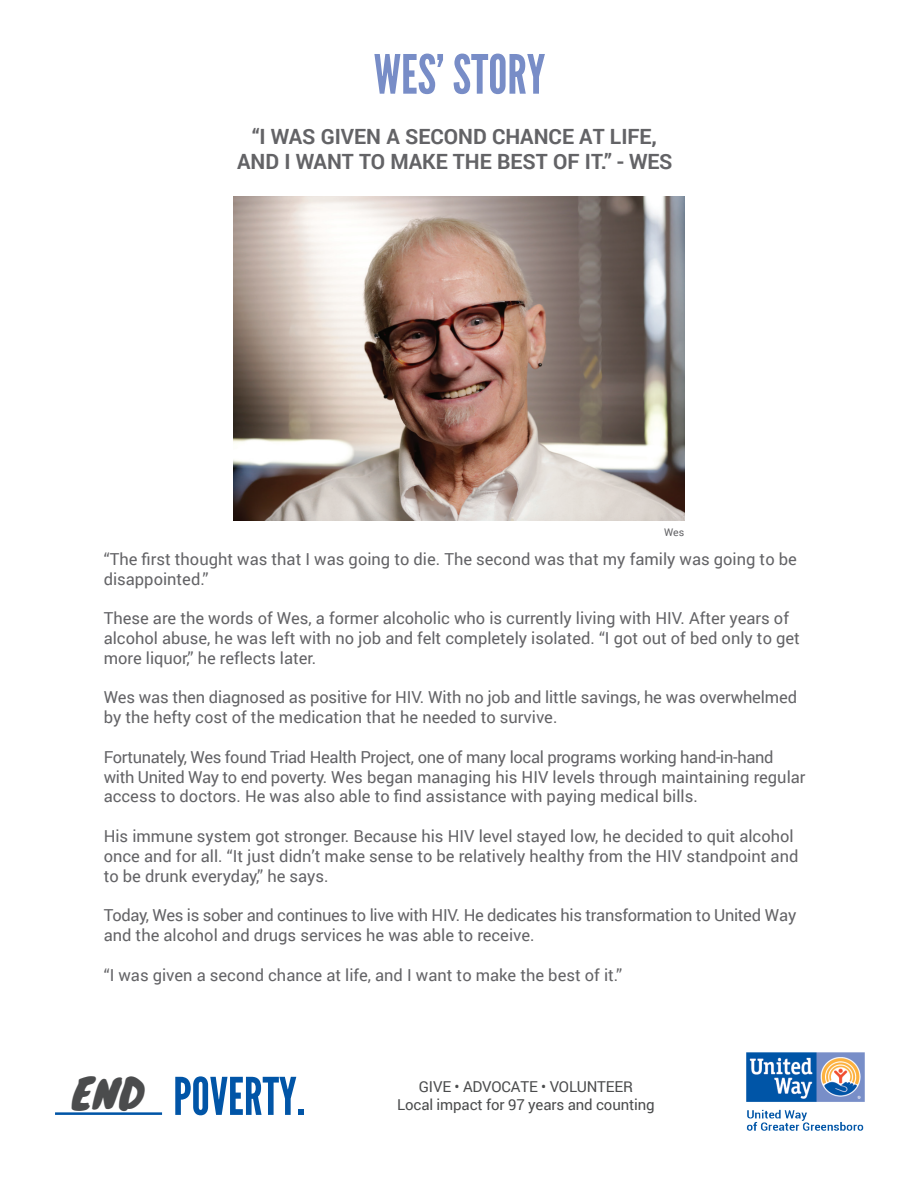
<style>
.page{position:relative;width:918px;height:1188px;background:#fff}
.page>*{position:absolute;margin:0;border:0;box-sizing:border-box;transform-origin:0 0}
.t1{font:54px "League Gothic";color:#788dc7}
.t2{font:51.9px "League Gothic";color:#0155a7}
.t3{font:41.1px "Knewave";color:#4b4c4d}
.t4{font:700 21px "Roboto";color:#636366}
.t5{font:16.5px/19.8px "Roboto";color:#636366}
.t6{font:16.5px/19.8px "Roboto";letter-spacing:-.02em;color:#636366}
.t7{font:15px "Roboto";letter-spacing:-.01em;color:#4b4c4d}
.t8{font:10.5px "Roboto";color:#636366}
</style>
<div class="page">
<hr style="left:55px;top:1112px;width:107px;height:3px;background:#0155a7">
<img style="left:747px;top:1052px;width:118px;height:79px">
<img style="left:233px;top:197px;width:452px;height:324px">
<p class="t1" style="left:374px;top:42px;width:173px">WES’ STORY</p>
<p class="t4" style="left:252px;top:121px;width:406px">“I WAS GIVEN A SECOND CHANCE AT LIFE,</p>
<p class="t4" style="left:237px;top:146px;width:437px">AND I WANT TO MAKE THE BEST OF IT.” - WES</p>
<p class="t8" style="left:664px;top:525px;width:22px">Wes</p>
<p class="t5" style="left:104px;top:548px;width:695px">“The first thought was that I was going to die. The second was that my family was going to be disappointed.”</p>
<p class="t5" style="left:104px;top:608px;width:698px">These are the words of Wes, a former alcoholic who is currently living with HIV. After years of alcohol abuse, he was left with no job and felt completely isolated. “I got out of bed only to get more liquor,” he reflects later.</p>
<p class="t5" style="left:104px;top:687px;width:695px">Wes was then diagnosed as positive for HIV. With no job and little savings, he was overwhelmed by the hefty cost of the medication that he needed to survive.</p>
<p class="t5" style="left:104px;top:746px;width:703px">Fortunately, Wes found Triad Health Project, one of many local programs working hand-in-hand with United Way to end poverty. Wes began managing his HIV levels through maintaining regular access to doctors. He was also able to find assistance with paying medical bills.</p>
<p class="t5" style="left:104px;top:826px;width:696px">His immune system got stronger. Because his HIV level stayed low, he decided to quit alcohol once and for all. “It just didn’t make sense to be relatively healthy from the HIV standpoint and to be drunk everyday,” he says.</p>
<p class="t6" style="left:104px;top:905px;width:694px">Today, Wes is sober and continues to live with HIV. He dedicates his transformation to United Way and the alcohol and drugs services he was able to receive.</p>
<p class="t5" style="left:104px;top:964px;width:520px">“I was given a second chance at life, and I want to make the best of it.”</p>
<p class="t3" style="left:72px;top:1061px;width:73px">END</p>
<p class="t7" style="left:419px;top:1076px;width:216px">GIVE • ADVOCATE • VOLUNTEER</p>
<p class="t2" style="left:173px;top:1066px;width:133px">POVERTY.</p>
<p class="t7" style="left:397px;top:1094px;width:259px">Local impact for 97 years and counting</p>
</div>
